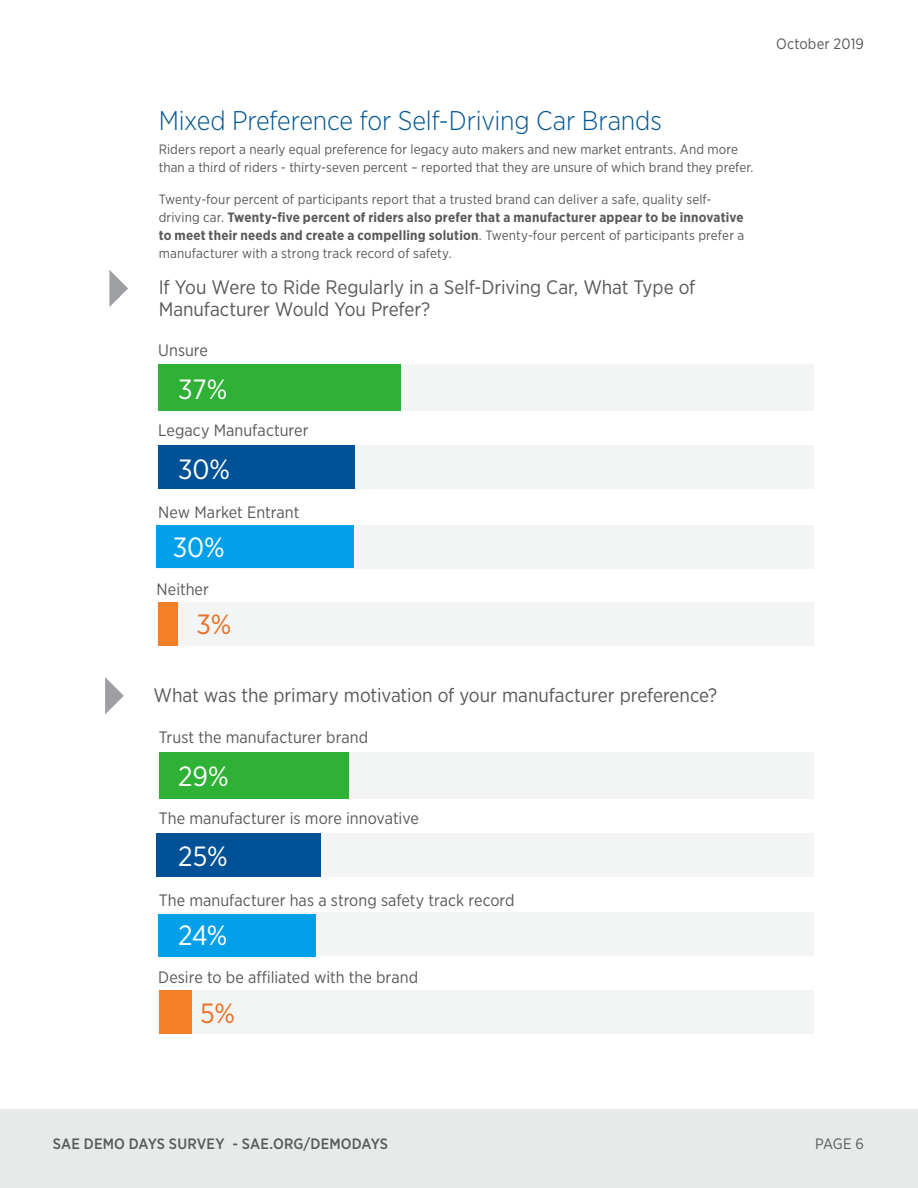
<style>
.page{position:relative;width:918px;height:1188px;background:#fff}
.page>*{position:absolute;margin:0;border:0;box-sizing:border-box;transform-origin:0 0}
.t1{font:27.75px "Gotham Narrow";letter-spacing:-.005em;color:#fff}
.t2{font:27.75px "Gotham Narrow";color:#ea7125}
.t3{font:300 27px "Gotham Narrow";letter-spacing:-.005em;color:#005592}
.t4{font:19.5px/22.5px "Gotham Narrow";letter-spacing:-.005em;color:#58595b}
.t5{font:16.5px "Gotham Narrow";color:#58595b}
.t6{font:500 15px "Gotham Narrow";letter-spacing:.01em;color:#58595b}
.t7{font:15px "Gotham Narrow";letter-spacing:.005em;color:#58595b}
.t8{font:13.5px/18px "Gotham Narrow";letter-spacing:.005em;color:#58595b}
.s1{font-weight:700}
</style>
<div class="page">
<div style="left:0;top:1109px;width:918px;height:79px;background:#e8e9e9"></div>
<div style="left:158px;top:752px;width:656px;height:46px;background:#f3f4f4"></div>
<div style="left:158px;top:833px;width:656px;height:44px;background:#f3f4f4"></div>
<div style="left:158px;top:912px;width:656px;height:44px;background:#f3f4f4"></div>
<div style="left:158px;top:365px;width:656px;height:46px;background:#f3f4f4"></div>
<div style="left:158px;top:446px;width:656px;height:43px;background:#f3f4f4"></div>
<div style="left:158px;top:525px;width:656px;height:44px;background:#f3f4f4"></div>
<div style="left:158px;top:602px;width:656px;height:44px;background:#f3f4f4"></div>
<div style="left:158px;top:990px;width:656px;height:44px;background:#f3f4f4"></div>
<div style="left:157px;top:526px;width:197px;height:42px;background:#01a0e9"></div>
<div style="left:158px;top:446px;width:197px;height:43px;background:#005195"></div>
<div style="left:158px;top:365px;width:243px;height:46px;background:#2eb135"></div>
<div style="left:158px;top:602px;width:20px;height:44px;background:#f57e29"></div>
<div style="left:159px;top:914px;width:157px;height:42px;background:#01a0e9"></div>
<div style="left:157px;top:833px;width:164px;height:43px;background:#005195"></div>
<div style="left:159px;top:752px;width:190px;height:46px;background:#2eb135"></div>
<div style="left:159px;top:990px;width:33px;height:44px;background:#f57e29"></div>
<svg style="left:109px;top:270px;width:19px;height:37px"></svg>
<svg style="left:105px;top:677px;width:19px;height:37px"></svg>
<p class="t7" style="left:776px;top:34px;width:89px">October 2019</p>
<h2 class="t3" style="left:159px;top:104px;width:505px">Mixed Preference for Self-Driving Car Brands</h2>
<p class="t8" style="left:159px;top:140px;width:596px">Riders report a nearly equal preference for legacy auto makers and new market entrants. And more than a third of riders - thirty-seven percent – reported that they are unsure of which brand they prefer.</p>
<p class="t8" style="left:159px;top:190px;width:587px">Twenty-four percent of participants report that a trusted brand can deliver a safe, quality self&shy;driving car. <span class="s1">Twenty-five percent of riders also prefer that a manufacturer appear to be innovative to meet their needs and create a compelling solution</span>. Twenty-four percent of participants prefer a manufacturer with a strong track record of safety.</p>
<h3 class="t4" style="left:159px;top:275px;width:538px">If You Were to Ride Regularly in a Self-Driving Car, What Type of<br>Manufacturer Would You Prefer?</h3>
<p class="t5" style="left:158px;top:340px;width:51px">Unsure</p>
<h1 class="t1" style="left:178px;top:372px;width:51px">37%</h1>
<p class="t5" style="left:158px;top:420px;width:152px">Legacy Manufacturer</p>
<h1 class="t1" style="left:178px;top:452px;width:53px">30%</h1>
<p class="t5" style="left:158px;top:502px;width:143px">New Market Entrant</p>
<h1 class="t1" style="left:173px;top:530px;width:53px">30%</h1>
<p class="t5" style="left:157px;top:579px;width:54px">Neither</p>
<h1 class="t2" style="left:196px;top:607px;width:36px">3%</h1>
<h3 class="t4" style="left:154px;top:683px;width:565px">What was the primary motivation of your manufacturer preference?</h3>
<p class="t5" style="left:159px;top:727px;width:211px">Trust the manufacturer brand</p>
<h1 class="t1" style="left:178px;top:759px;width:52px">29%</h1>
<p class="t5" style="left:159px;top:808px;width:262px">The manufacturer is more innovative</p>
<h1 class="t1" style="left:178px;top:839px;width:51px">25%</h1>
<p class="t5" style="left:159px;top:890px;width:357px">The manufacturer has a strong safety track record</p>
<h1 class="t1" style="left:178px;top:918px;width:51px">24%</h1>
<p class="t5" style="left:158px;top:967px;width:261px">Desire to be affiliated with the brand</p>
<h1 class="t2" style="left:200px;top:996px;width:36px">5%</h1>
<p class="t6" style="left:53px;top:1134px;width:337px">SAE DEMO DAYS SURVEY - SAE.ORG/DEMODAYS</p>
<p class="t7" style="left:815px;top:1135px;width:50px">PAGE 6</p>
</div>
